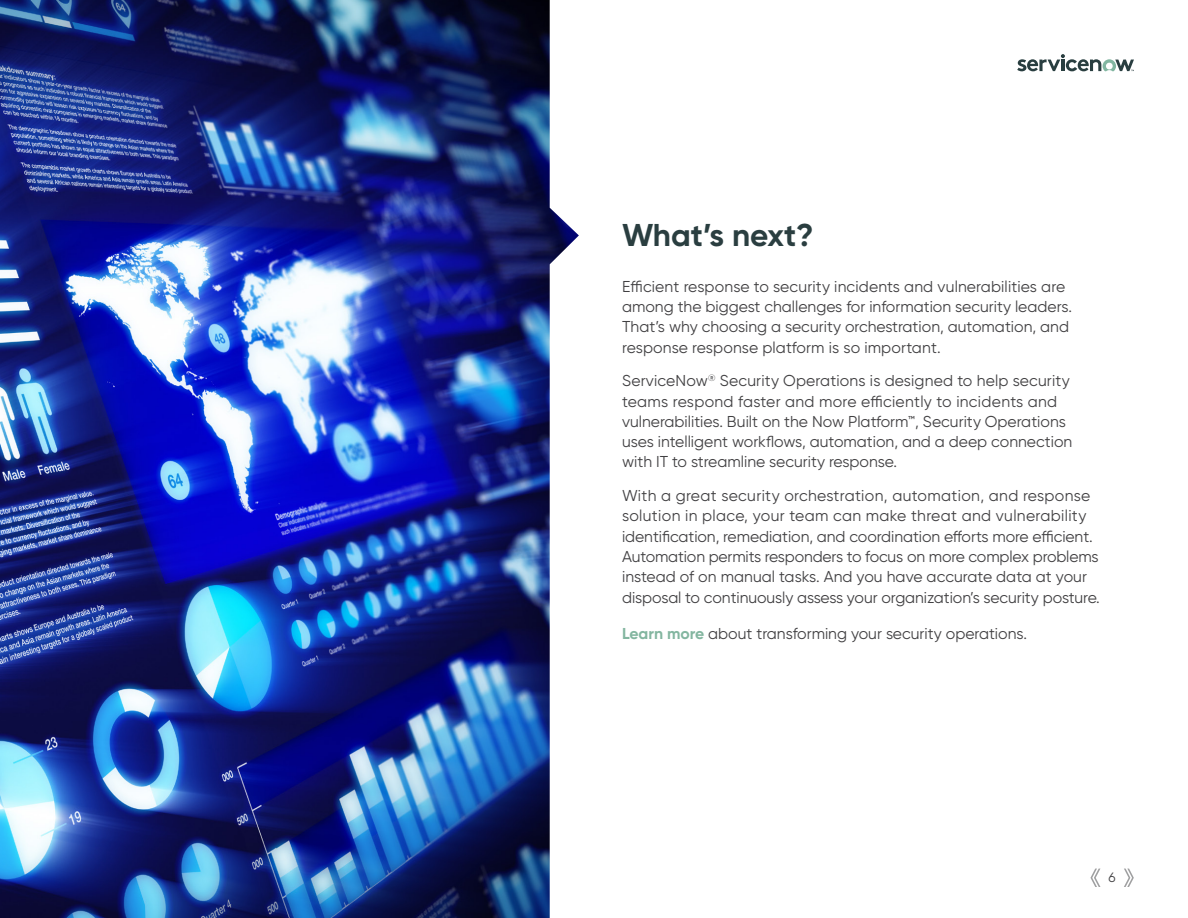
<style>
.page{position:relative;width:1188px;height:918px;background:#fff}
.page>*{position:absolute;margin:0;border:0;box-sizing:border-box;transform-origin:0 0}
.t1{font:700 31.5px "Gilroy";color:#2a3e40}
.t2{font:15.75px/20.2px "Gilroy";color:#414042}
.t3{font:13.5px "Gilroy";color:#414042}
.s1{font-weight:700;color:#83b6a0}
</style>
<div class="page">
<svg style="left:1124px;top:869px;width:10px;height:18px"></svg>
<svg style="left:1090px;top:869px;width:10px;height:18px"></svg>
<svg style="left:1017px;top:54px;width:117px;height:17px"></svg>
<img style="left:0;top:0;width:579px;height:918px">
<h1 class="t1" style="left:622px;top:215px;width:193px">What’s next?</h1>
<p class="t2" style="left:622px;top:276px;width:451px">Efficient response to security incidents and vulnerabilities are among the biggest challenges for information security leaders.<br>That’s why choosing a security orchestration, automation, and response response platform is so important.</p>
<p class="t2" style="left:622px;top:371px;width:452px">ServiceNow<sup>®</sup> Security Operations is designed to help security teams respond faster and more efficiently to incidents and vulnerabilities. Built on the Now Platform™, Security Operations uses intelligent workflows, automation, and a deep connection with IT to streamline security response.</p>
<p class="t2" style="left:622px;top:485px;width:479px">With a great security orchestration, automation, and response solution in place, your team can make threat and vulnerability identification, remediation, and coordination efforts more efficient.<br>Automation permits responders to focus on more complex problems instead of on manual tasks. And you have accurate data at your disposal to continuously assess your organization’s security posture.</p>
<p class="t2" style="left:622px;top:623px;width:407px"><span class="s1">Learn more</span> about transforming your security operations.</p>
<p class="t3" style="left:1109px;top:869px;width:9px">6</p>
</div>
